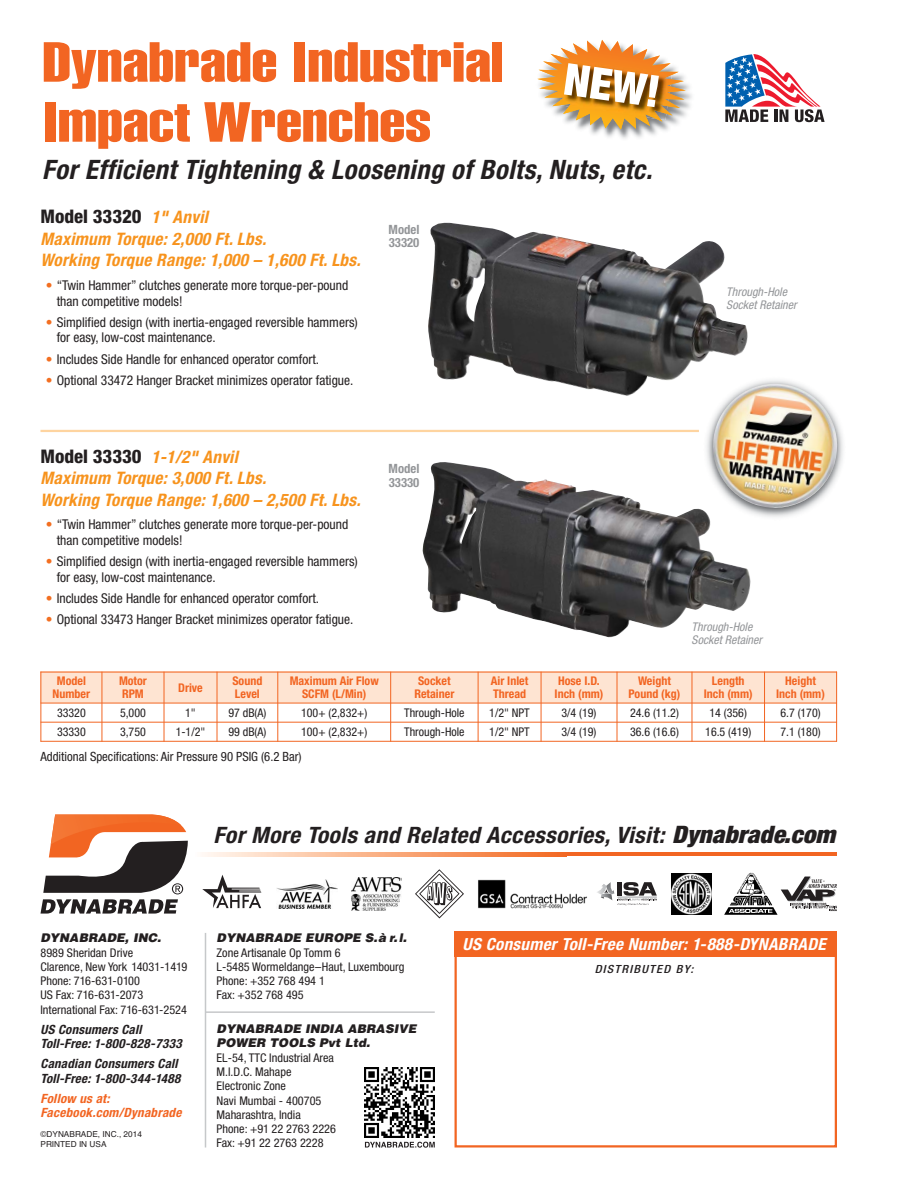
<style>
.page{position:relative;width:918px;height:1188px;background:#fff}
.page>*{position:absolute;margin:0;border:0;box-sizing:border-box;transform-origin:0 0}
.t1{font:55.5px/60px "Helvetica Extra Compressed";color:#f26522;scale:1.4 1}
.t2{font:italic 700 condensed 26.85px "Helvetica Neue";letter-spacing:.02em;color:#231f20}
.t3{font:italic 700 condensed 22.65px "Helvetica Neue";color:#231f20;scale:1.05 1}
.t4{font:800 condensed 18.75px "Helvetica Neue";color:#231f20}
.t5{font:italic 700 condensed 17.25px/21.8px "Helvetica Neue";letter-spacing:.02em;color:#f7931d}
.t6{font:italic 700 condensed 16.65px "Helvetica Neue";color:#fff}
.t7{font:condensed 13.5px/15.8px "Helvetica Neue";color:#231f20}
.t8{font:italic 700 condensed 12.75px/14.2px "Helvetica Neue";color:#231f20}
.t9{font:condensed 12.75px "Helvetica Neue";color:#231f20}
.t10{font:italic 700 condensed 12.75px/14.2px "Helvetica Neue";color:#f26522}
.t11{font:700 condensed 12.75px/13.5px "Helvetica Neue";color:#939598}
.t12{font:condensed 12px/14.2px "Helvetica Neue";color:#231f20}
.t13{font:700 condensed 12px/12.8px "Helvetica Neue";color:#f26522;text-align:center}
.t14{font:italic 900 12px/13.5px "Helvetica";letter-spacing:.005em;color:#231f20}
.t15{font:italic condensed 12px/13.5px "Helvetica Neue";letter-spacing:.005em;color:#939598}
.t16{font:italic 500 condensed 11.25px "Helvetica Neue";color:#231f20;scale:1.1 1}
.t17{font:8.25px/10.5px "Helvetica";color:#231f20}
.s1{font-weight:700;font-style:italic;font-size:17.25px;color:#f7931d}
.s2{color:#f36f21}
.s3{font-weight:800;font-style:normal;font-size:18.75px;color:#231f20}
.s4{font-weight:900;font-size:24.15px}
</style>
<div class="page">
<img style="left:709px;top:380px;width:132px;height:132px">
<svg style="left:40px;top:825px;width:148px;height:89px"></svg>
<img style="left:51px;top:815px;width:130px;height:29px">
<div style="left:455px;top:931px;width:382px;height:217px;border:2px solid #f26522"></div>
<div style="left:455px;top:931px;width:382px;height:26px;background:#f26522"></div>
<svg style="left:365px;top:1142px;width:70px;height:6px"></svg>
<img style="left:365px;top:1068px;width:70px;height:70px">
<hr style="left:567px;top:853px;width:270px;height:3px;background:#f26522">
<svg style="left:202px;top:853px;width:365px;height:3px"></svg>
<hr style="left:205px;top:933px;width:1px;height:215px;background:#c6c8ca">
<hr style="left:206px;top:1011px;width:229px;height:2px;background:#c6c8ca">
<svg style="left:415px;top:869px;width:49px;height:49px"></svg>
<img style="left:724px;top:873px;width:54px;height:42px">
<svg style="left:597px;top:882px;width:60px;height:24px"></svg>
<svg style="left:781px;top:877px;width:56px;height:34px"></svg>
<img style="left:351px;top:877px;width:51px;height:33px">
<img style="left:276px;top:879px;width:62px;height:30px">
<img style="left:478px;top:879px;width:109px;height:30px">
<img style="left:672px;top:873px;width:40px;height:41px">
<svg style="left:202px;top:875px;width:59px;height:33px"></svg>
<img style="left:590px;top:84px;width:102px;height:55px">
<svg style="left:537px;top:40px;width:149px;height:90px"></svg>
<hr style="left:40px;top:430px;width:659px;height:2px;background:#fed4a0">
<div style="left:41px;top:672px;width:61px;height:31px;background:#fee4d2"></div>
<div style="left:102px;top:672px;width:62px;height:31px;background:#fee4d2"></div>
<div style="left:164px;top:672px;width:53px;height:31px;background:#fee4d2"></div>
<div style="left:217px;top:672px;width:61px;height:31px;background:#fee4d2"></div>
<div style="left:278px;top:672px;width:113px;height:31px;background:#fee4d2"></div>
<div style="left:391px;top:672px;width:87px;height:31px;background:#fee4d2"></div>
<div style="left:478px;top:672px;width:63px;height:31px;background:#fee4d2"></div>
<div style="left:541px;top:672px;width:76px;height:31px;background:#fee4d2"></div>
<div style="left:617px;top:672px;width:75px;height:31px;background:#fee4d2"></div>
<div style="left:692px;top:672px;width:73px;height:31px;background:#fee4d2"></div>
<div style="left:765px;top:672px;width:72px;height:31px;background:#fee4d2"></div>
<hr style="left:41px;top:672px;width:1px;height:70px;background:#f26522">
<hr style="left:102px;top:672px;width:1px;height:70px;background:#f26522">
<hr style="left:164px;top:672px;width:1px;height:70px;background:#f26522">
<hr style="left:217px;top:672px;width:1px;height:70px;background:#f26522">
<hr style="left:277px;top:672px;width:1px;height:70px;background:#f26522">
<hr style="left:390px;top:672px;width:1px;height:70px;background:#f26522">
<hr style="left:478px;top:672px;width:1px;height:70px;background:#f26522">
<hr style="left:541px;top:672px;width:1px;height:70px;background:#f26522">
<hr style="left:617px;top:672px;width:1px;height:70px;background:#f26522">
<hr style="left:692px;top:672px;width:1px;height:70px;background:#f26522">
<hr style="left:764px;top:672px;width:1px;height:70px;background:#f26522">
<hr style="left:836px;top:672px;width:1px;height:70px;background:#f26522">
<hr style="left:41px;top:672px;width:796px;height:1px;background:#f26522">
<hr style="left:41px;top:703px;width:796px;height:1px;background:#f26522">
<hr style="left:41px;top:722px;width:796px;height:1px;background:#f26522">
<hr style="left:41px;top:741px;width:796px;height:1px;background:#f26522">
<svg style="left:725px;top:54px;width:100px;height:68px"></svg>
<img style="left:428px;top:222px;width:320px;height:174px">
<img style="left:422px;top:462px;width:329px;height:175px">
<h1 class="t1" style="left:42px;top:36px;width:331px">Dynabrade Industrial<br>Impact Wrenches</h1>
<h2 class="t2" style="left:42px;top:160px;width:616px">For Efficient Tightening &amp; Loosening of Bolts,Nuts,etc.</h2>
<h3 class="t4" style="left:40px;top:210px;width:172px">Model 33320 <span class="s1">1" Anvil</span></h3>
<p class="t5" style="left:40px;top:229px;width:325px">Maximum Torque: 2,000 Ft.Lbs.<br>Working Torque Range: 1,000 – 1,600 Ft.Lbs.</p>
<p class="t7" style="left:57px;top:278px;width:293px;text-indent:-11px"><span class="s2">•</span> “Twin Hammer” clutches generate more torque-per-pound than competitive models!</p>
<p class="t7" style="left:57px;top:315px;width:303px;text-indent:-11px"><span class="s2">•</span> Simplified design (with inertia-engaged reversible hammers) for easy, low-cost maintenance.</p>
<p class="t7" style="left:46px;top:352px;width:275px"><span class="s2">•</span> Includes Side Handle for enhanced operator comfort.</p>
<p class="t7" style="left:46px;top:373px;width:309px"><span class="s2">•</span> Optional 33472 Hanger Bracket minimizes operator fatigue.</p>
<p class="t5" style="left:40px;top:447px;width:325px"><span class="s3">Model 33330</span> 1-1/2" Anvil<br>Maximum Torque: 3,000 Ft.Lbs.<br>Working Torque Range: 1,600 – 2,500 Ft.Lbs.</p>
<p class="t7" style="left:57px;top:518px;width:293px;text-indent:-11px"><span class="s2">•</span> “Twin Hammer” clutches generate more torque-per-pound than competitive models!</p>
<p class="t7" style="left:57px;top:555px;width:303px;text-indent:-11px"><span class="s2">•</span> Simplified design (with inertia-engaged reversible hammers) for easy, low-cost maintenance.</p>
<p class="t7" style="left:46px;top:592px;width:275px"><span class="s2">•</span> Includes Side Handle for enhanced operator comfort.</p>
<p class="t7" style="left:46px;top:613px;width:309px"><span class="s2">•</span> Optional 33473 Hanger Bracket minimizes operator fatigue.</p>
<p class="t11" style="left:389px;top:224px;width:32px">Model<br>33320</p>
<p class="t11" style="left:389px;top:463px;width:32px">Model<br>33330</p>
<p class="t15" style="left:726px;top:286px;width:74px">Through-Hole<br>Socket Retainer</p>
<p class="t15" style="left:692px;top:621px;width:74px">Through-Hole<br>Socket Retainer</p>
<p class="t13" style="left:53px;top:676px;width:39px">Model<br>Number</p>
<p class="t13" style="left:119px;top:676px;width:29px;text-align:left">Motor<br>RPM</p>
<p class="t13" style="left:178px;top:682px;width:26px">Drive</p>
<p class="t13" style="left:232px;top:676px;width:31px;text-align:left">Sound<br>Level</p>
<p class="t13" style="left:290px;top:676px;width:91px">Maximum Air Flow<br>SCFM (L/Min)</p>
<p class="t13" style="left:414px;top:676px;width:41px">Socket<br>Retainer</p>
<p class="t13" style="left:491px;top:676px;width:39px;text-align:left">Air Inlet<br>Thread</p>
<p class="t13" style="left:555px;top:676px;width:50px;text-align:left">Hose I.D.<br>Inch (mm)</p>
<p class="t13" style="left:629px;top:676px;width:53px">Weight<br>Pound (kg)</p>
<p class="t13" style="left:704px;top:676px;width:50px">Length<br>Inch (mm)</p>
<p class="t13" style="left:776px;top:676px;width:50px">Height<br>Inch (mm)</p>
<p class="t12" style="left:57px;top:706px;width:30px">33320</p>
<p class="t12" style="left:120px;top:706px;width:27px">5,000</p>
<p class="t12" style="left:185px;top:706px;width:12px">1"</p>
<p class="t12" style="left:228px;top:706px;width:39px">97 dB(A)</p>
<p class="t12" style="left:301px;top:706px;width:68px">100+ (2,832+)</p>
<p class="t12" style="left:404px;top:706px;width:62px">Through-Hole</p>
<p class="t12" style="left:489px;top:706px;width:42px">1/2" NPT</p>
<p class="t12" style="left:562px;top:706px;width:36px">3/4 (19)</p>
<p class="t12" style="left:630px;top:706px;width:50px">24.6 (11.2)</p>
<p class="t12" style="left:710px;top:706px;width:39px">14 (356)</p>
<p class="t12" style="left:780px;top:706px;width:42px">6.7 (170)</p>
<p class="t12" style="left:57px;top:725px;width:30px">33330</p>
<p class="t12" style="left:120px;top:725px;width:27px">3,750</p>
<p class="t12" style="left:176px;top:725px;width:31px">1-1/2"</p>
<p class="t12" style="left:228px;top:725px;width:39px">99 dB(A)</p>
<p class="t12" style="left:301px;top:725px;width:68px">100+ (2,832+)</p>
<p class="t12" style="left:404px;top:725px;width:62px">Through-Hole</p>
<p class="t12" style="left:489px;top:725px;width:42px">1/2" NPT</p>
<p class="t12" style="left:562px;top:725px;width:36px">3/4 (19)</p>
<p class="t12" style="left:630px;top:725px;width:50px">36.6 (16.6)</p>
<p class="t12" style="left:705px;top:725px;width:48px">16.5 (419)</p>
<p class="t12" style="left:780px;top:725px;width:42px">7.1 (180)</p>
<p class="t9" style="left:40px;top:751px;width:263px">Additional Specifications: Air Pressure 90 PSIG (6.2 Bar)</p>
<h3 class="t3" style="left:214px;top:827px;width:598px">For More Tools and Related Accessories,Visit: <span class="s4">Dynabrade.com</span></h3>
<p class="t14" style="left:40px;top:932px;width:124px">DYNABRADE, INC.</p>
<p class="t12" style="left:40px;top:946px;width:148px">8989 Sheridan Drive<br>Clarence, New York 14031-1419<br>Phone: 716-631-0100<br>US Fax: 716-631-2073<br>International Fax: 716-631-2524</p>
<p class="t8" style="left:40px;top:1023px;width:145px">US Consumers Call<br>Toll-Free: 1-800-828-7333</p>
<p class="t8" style="left:40px;top:1058px;width:144px">Canadian Consumers Call<br>Toll-Free: 1-800-344-1488</p>
<p class="t10" style="left:40px;top:1092px;width:145px">Follow us at:<br>Facebook.com/Dynabrade</p>
<p class="t17" style="left:40px;top:1130px;width:103px">©DYNABRADE, INC., 2014<br>PRINTED IN USA</p>
<p class="t14" style="left:217px;top:932px;width:194px">DYNABRADE EUROPE S.à r.l.</p>
<p class="t12" style="left:217px;top:946px;width:189px">Zone Artisanale Op Tomm 6<br>L-5485 Wormeldange–Haut, Luxembourg<br>Phone: +352 768 494 1<br>Fax: +352 768 495</p>
<p class="t14" style="left:217px;top:1023px;width:203px">DYNABRADE INDIA ABRASIVE<br>POWER TOOLS Pvt Ltd.</p>
<p class="t12" style="left:217px;top:1052px;width:121px">EL-54, TTC Industrial Area<br>M.I.D.C. Mahape<br>Electronic Zone<br>Navi Mumbai - 400705<br>Maharashtra, India<br>Phone: +91 22 2763 2226<br>Fax: +91 22 2763 2228</p>
<p class="t6" style="left:463px;top:938px;width:368px">US Consumer Toll-Free Number: 1-888-DYNABRADE</p>
<p class="t16" style="left:595px;top:965px;width:94px">DISTRIBUTED BY:</p>
</div>
